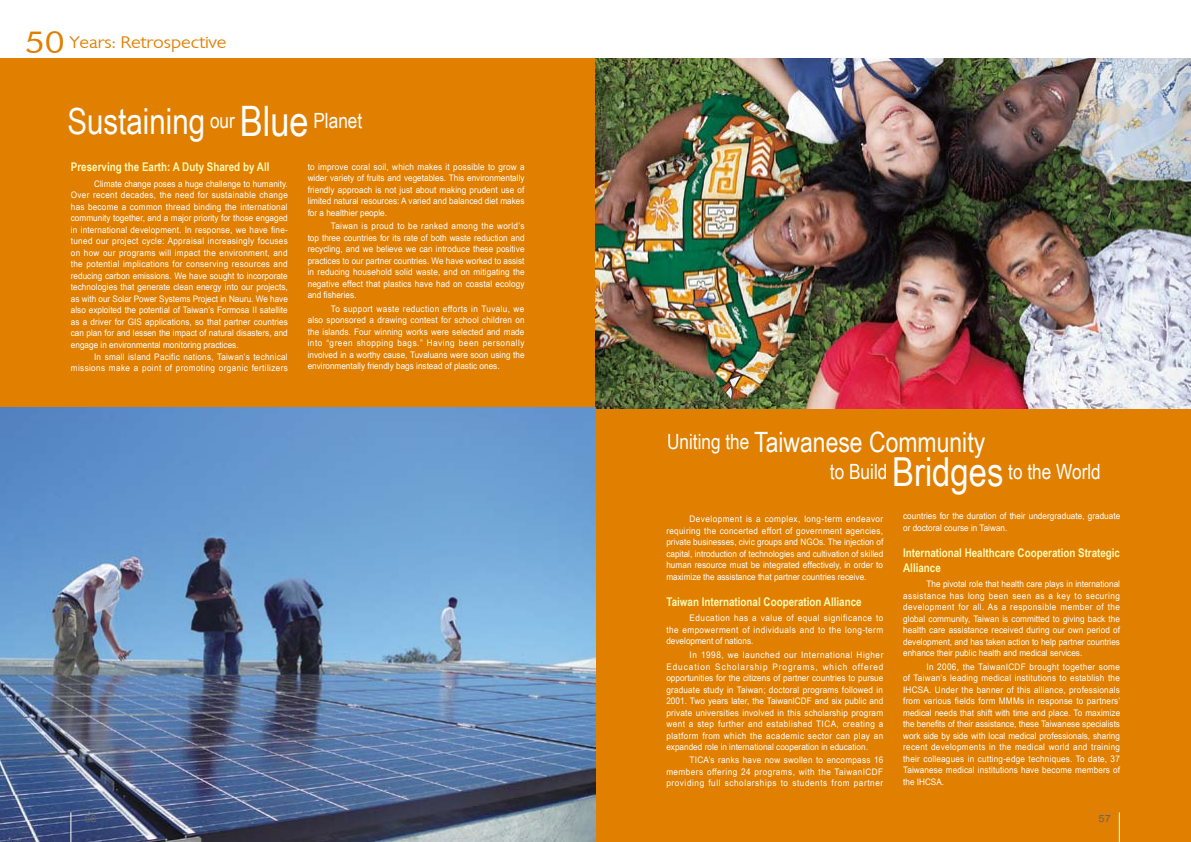
<style>
.page{position:relative;width:1191px;height:842px;background:#fff}
.page>*{position:absolute;margin:0;border:0;box-sizing:border-box;transform-origin:0 0}
.t1{font:36px "Arial Narrow";color:#fff}
.t2{font:28px "Arial Narrow";color:#fff}
.t3{font:21px "Arial Narrow";color:#fff}
.t4{font:300 16.2px "Chantilly";color:#e07f00;scale:1.11 1}
.t5{font:700 12px/14.2px "Arial Narrow";color:#fff9b3}
.t6{font:9.9px "Arial";color:#666;scale:1.11 1}
.t7{font:9px/11.5px "Arial Narrow";color:#fff;text-align:justify;scale:1.11 1}
.t8{font:9px/11.5px "Arial Narrow";letter-spacing:.035em;color:#fff;text-align:right;scale:1.11 1}
.s1{font-family:"Futura BT";font-weight:400;font-size:30.4px}
.s2{font-size:21px}
.s3{font-size:42px}
.s4{font-size:40px}
</style>
<div class="page">
<div style="left:0;top:59px;width:1191px;height:783px;background:#e07f00"></div>
<img style="left:595px;top:59px;width:596px;height:349px">
<img style="left:0;top:407px;width:595px;height:435px">
<hr style="left:71px;top:812px;width:1px;height:30px;background:#fff">
<hr style="left:1119px;top:812px;width:1px;height:30px;background:#fff">
<h3 class="t4" style="left:25px;top:32px;width:183px"><span class="s1">50</span> Years: Retrospective</h3>
<h1 class="t1" style="left:67px;top:95px;width:296px">Sustaining <span class="s2">our</span> <span class="s3">Blue</span> <span class="s2">Planet</span></h1>
<h3 class="t5" style="left:71px;top:159px;width:200px">Preserving the Earth: A Duty Shared by All</h3>
<p class="t7" style="left:71px;top:177px;width:197px;text-indent:23px">Climate change poses a huge challenge to humanity.<br>Over recent decades, the need for sustainable change has become a common thread binding the international community together, and a major priority for those engaged in international development. In response, we have fine&shy;tuned our project cycle: Appraisal increasingly focuses on how our programs will impact the environment, and the potential implications for conserving resources and reducing carbon emissions. We have sought to incorporate technologies that generate clean energy into our projects, as with our Solar Power Systems Project in Nauru. We have also exploited the potential of Taiwan’s Formosa II satellite as a driver for GIS applications, so that partner countries can plan for and lessen the impact of natural disasters, and engage in environmental monitoring practices.</p>
<p class="t8" style="left:71px;top:350px;width:197px">In small island Pacific nations, Taiwan’s technical missions make a point of promoting organic fertilizers</p>
<p class="t7" style="left:308px;top:161px;width:197px">to improve coral soil, which makes it possible to grow a wider variety of fruits and vegetables. This environmentally friendly approach is not just about making prudent use of limited natural resources: A varied and balanced diet makes for a healthier people.</p>
<p class="t7" style="left:308px;top:220px;width:197px;text-indent:23px">Taiwan is proud to be ranked among the world’s top three countries for its rate of both waste reduction and recycling, and we believe we can introduce these positive practices to our partner countries. We have worked to assist in reducing household solid waste, and on mitigating the negative effect that plastics have had on coastal ecology and fisheries.</p>
<p class="t7" style="left:308px;top:302px;width:197px;text-indent:23px">To support waste reduction efforts in Tuvalu, we also sponsored a drawing contest for school children on the islands. Four winning works were selected and made into “green shopping bags.” Having been personally involved in a worthy cause, Tuvaluans were soon using the environmentally friendly bags instead of plastic ones.</p>
<h2 class="t2" style="left:667px;top:421px;width:320px"><span class="s2">Uniting the</span> Taiwanese Community</h2>
<h3 class="t3" style="left:830px;top:456px;width:272px">to Build <span class="s4">Bridges</span> to the World</h3>
<p class="t7" style="left:666px;top:513px;width:197px;text-indent:23px">Development is a complex, long-term endeavor requiring the concerted effort of government agencies, private businesses, civic groups and NGOs. The injection of capital, introduction of technologies and cultivation of skilled human resource must be integrated effectively, in order to maximize the assistance that partner countries receive.</p>
<h3 class="t5" style="left:666px;top:594px;width:197px">Taiwan International Cooperation Alliance</h3>
<p class="t7" style="left:666px;top:612px;width:197px;text-indent:23px">Education has a value of equal significance to the empowerment of individuals and to the long-term development of nations.</p>
<p class="t7" style="left:666px;top:649px;width:197px;text-indent:23px">In 1998, we launched our International Higher Education Scholarship Programs, which offered opportunities for the citizens of partner countries to pursue graduate study in Taiwan; doctoral programs followed in 2001. Two years later, the TaiwanICDF and six public and private universities involved in this scholarship program went a step further and established TICA, creating a platform from which the academic sector can play an expanded role in international cooperation in education.</p>
<p class="t7" style="left:666px;top:754px;width:197px;text-indent:23px">TICA’s ranks have now swollen to encompass 16 members offering 24 programs, with the TaiwanICDF providing full scholarships to students from partner</p>
<p class="t7" style="left:903px;top:510px;width:197px">countries for the duration of their undergraduate, graduate or doctoral course in Taiwan.</p>
<h3 class="t5" style="left:903px;top:545px;width:218px">International Healthcare Cooperation Strategic<br>Alliance</h3>
<p class="t7" style="left:903px;top:578px;width:197px;text-indent:23px">The pivotal role that health care plays in international assistance has long been seen as a key to securing development for all. As a responsible member of the global community, Taiwan is committed to giving back the health care assistance received during our own period of development, and has taken action to help partner countries enhance their public health and medical services.</p>
<p class="t7" style="left:903px;top:660px;width:197px;text-indent:23px">In 2006, the TaiwanICDF brought together some of Taiwan’s leading medical institutions to establish the IHCSA. Under the banner of this alliance, professionals from various fields form MMMs in response to partners’ medical needs that shift with time and place. To maximize the benefits of their assistance, these Taiwanese specialists work side by side with local medical professionals, sharing recent developments in the medical world and training their colleagues in cutting-edge techniques. To date, 37<br>Taiwanese medical institutions have become members of the IHCSA.</p>
<p class="t6" style="left:84px;top:812px;width:13px">56</p>
<p class="t6" style="left:1098px;top:812px;width:13px">57</p>
</div>
